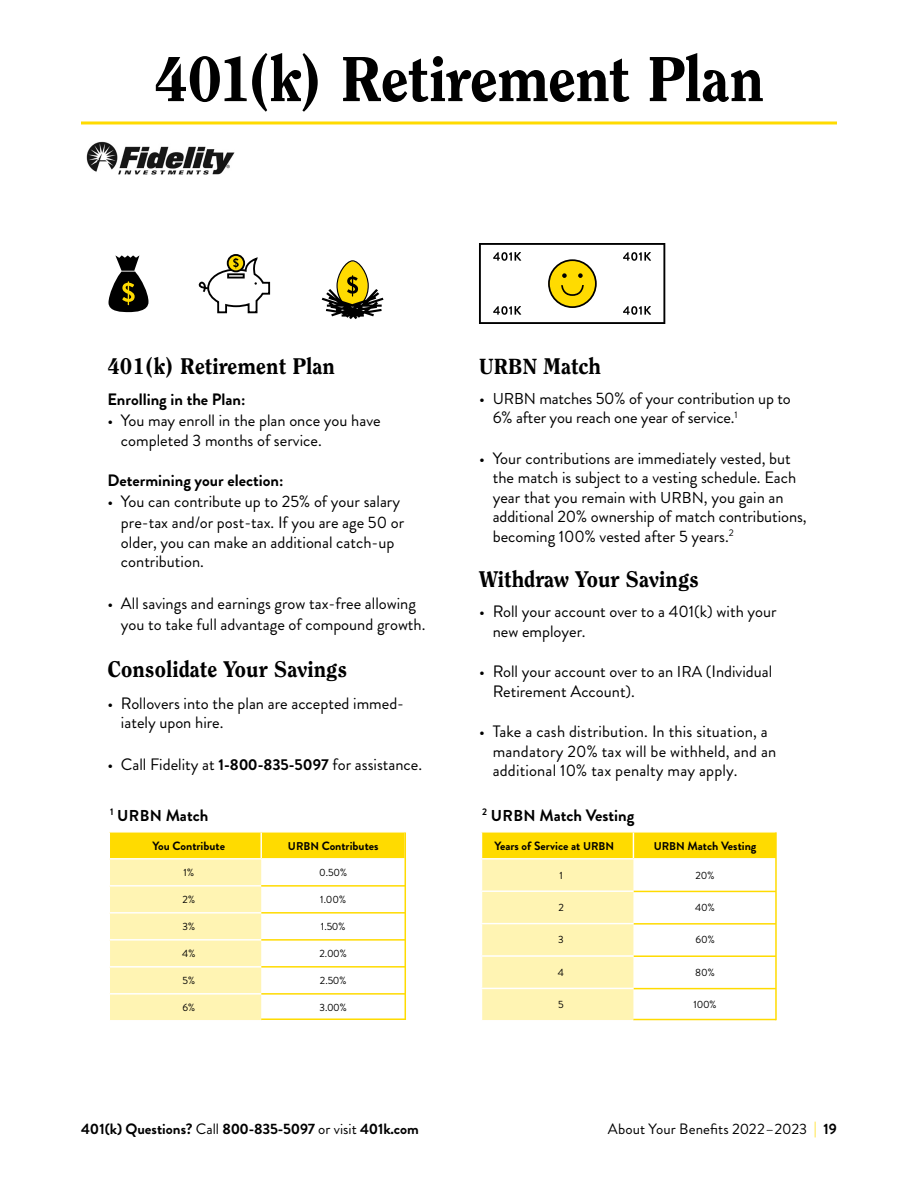
<style>
.page{position:relative;width:918px;height:1188px;background:#fff}
.page>*{position:absolute;margin:0;border:0;box-sizing:border-box;transform-origin:0 0}
.t1{font:800 63px "Clearface Std";letter-spacing:-.02em;color:#000}
.t2{font:800 22.5px "Clearface Std";color:#000}
.t3{font:16.5px/19.5px "Brandon Grotesque";color:#000}
.t4{font:700 16.5px "Brandon Grotesque";color:#000}
.t5{font:700 15px "Brandon Grotesque";letter-spacing:-.01em;color:#000}
.t6{font:15px "Brandon Grotesque";letter-spacing:.005em;color:#000}
.t7{font:700 12px "Brandon Grotesque";color:#000}
.t8{font:10.5px "Brandon Grotesque";color:#000}
.s1{font-weight:700;font-size:15.75px}
.s2{font-size:21.75px}
.s3{font-size:15.75px}
.s4{font-size:11.25px}
.s5{font-weight:400}
.s6{color:#ffdb00}
.s7{font-weight:700}
</style>
<div class="page">
<img style="left:87px;top:142px;width:147px;height:33px">
<svg style="left:109px;top:832px;width:297px;height:189px"></svg>
<hr style="left:109px;top:966px;width:152px;height:2px;background:#fff">
<hr style="left:261px;top:885px;width:144px;height:2px;background:#ffdb00">
<hr style="left:405px;top:833px;width:1px;height:187px;background:#ffdb00">
<hr style="left:261px;top:939px;width:144px;height:2px;background:#ffdb00">
<hr style="left:261px;top:912px;width:144px;height:2px;background:#ffdb00">
<hr style="left:261px;top:993px;width:144px;height:2px;background:#ffdb00">
<hr style="left:261px;top:966px;width:144px;height:2px;background:#ffdb00">
<hr style="left:261px;top:1018px;width:145px;height:2px;background:#ffdb00">
<div style="left:227px;top:254px;width:18px;height:18px;border:2px solid #000;border-radius:50%"></div>
<svg style="left:198px;top:257px;width:73px;height:57px"></svg>
<svg style="left:481px;top:832px;width:296px;height:189px"></svg>
<hr style="left:481px;top:858px;width:152px;height:2px;background:#fff">
<hr style="left:633px;top:858px;width:144px;height:2px;background:#fff">
<hr style="left:481px;top:860px;width:1px;height:30px;background:#fff">
<hr style="left:481px;top:890px;width:152px;height:2px;background:#fff">
<hr style="left:481px;top:892px;width:1px;height:31px;background:#fff">
<hr style="left:481px;top:923px;width:152px;height:1px;background:#fff">
<hr style="left:481px;top:924px;width:1px;height:31px;background:#fff">
<hr style="left:481px;top:989px;width:1px;height:31px;background:#fff">
<hr style="left:481px;top:1020px;width:152px;height:2px;background:#fff">
<hr style="left:481px;top:955px;width:152px;height:2px;background:#fff">
<hr style="left:481px;top:957px;width:1px;height:31px;background:#fff">
<hr style="left:481px;top:988px;width:152px;height:1px;background:#fff">
<hr style="left:633px;top:1019px;width:143px;height:1px;background:#ffdb00">
<hr style="left:775px;top:833px;width:2px;height:187px;background:#ffdb00">
<hr style="left:81px;top:121px;width:756px;height:3px;background:#ffdb00">
<svg style="left:322px;top:260px;width:62px;height:59px"></svg>
<svg style="left:479px;top:243px;width:186px;height:81px"></svg>
<svg style="left:109px;top:255px;width:40px;height:57px"></svg>
<h1 class="t1" style="left:153px;top:41px;width:613px">401(k) Retirement Plan</h1>
<h2 class="t2" style="left:107px;top:352px;width:229px">401(k) Retirement Plan</h2>
<p class="t4" style="left:107px;top:388px;width:140px">Enrolling in the Plan:</p>
<p class="t3" style="left:121px;top:411px;width:261px;text-indent:-13px">• You may enroll in the plan once you have completed 3 months of service.</p>
<p class="t4" style="left:107px;top:469px;width:178px">Determining your election:</p>
<p class="t3" style="left:107px;top:491px;width:298px;line-height:21px;text-align:right">• You can contribute up to 25% of your salary pre-tax and/or post-tax. If you are age 50 or</p>
<p class="t3" style="left:121px;top:533px;width:275px">older, you can make an additional catch-up contribution.</p>
<p class="t3" style="left:121px;top:593px;width:306px;line-height:21px;text-indent:-13px">• All savings and earnings grow tax-free allowing you to take full advantage of compound growth.</p>
<h2 class="t2" style="left:107px;top:655px;width:242px">Consolidate Your Savings</h2>
<p class="t3" style="left:121px;top:693px;width:285px;text-indent:-13px">• Rollovers into the plan are accepted immed&shy;iately upon hire.</p>
<p class="t3" style="left:107px;top:755px;width:316px">• Call Fidelity at <span class="s1">1-800-835-5097</span> for assistance.</p>
<h2 class="t2" style="left:479px;top:352px;width:123px"><span class="s2">URBN</span> Match</h2>
<p class="t3" style="left:493px;top:389px;width:300px;text-indent:-14px">• <span class="s3">URBN</span> matches 50% of your contribution up to<br>6% after you reach one year of service.<sup>1</sup></p>
<p class="t3" style="left:493px;top:449px;width:316px;text-indent:-13px">• Your contributions are immediately vested, but the match is subject to a vesting schedule. Each year that you remain with <span class="s3">URBN</span>, you gain an additional 20% ownership of match contributions, becoming 100% vested after 5 years.<sup>2</sup></p>
<h2 class="t2" style="left:479px;top:565px;width:222px">Withdraw Your Savings</h2>
<p class="t3" style="left:493px;top:602px;width:285px;text-indent:-13px">• Roll your account over to a 401(k) with your new employer.</p>
<p class="t3" style="left:493px;top:662px;width:281px;text-indent:-13px">• Roll your account over to an <span class="s3">IRA</span> (Individual<br>Retirement Account).</p>
<p class="t3" style="left:493px;top:722px;width:285px;text-indent:-13px">• Take a cash distribution. In this situation, a mandatory 20% tax will be withheld, and an additional 10% tax penalty may apply.</p>
<p class="t4" style="left:110px;top:803px;width:100px"><sup>1</sup> <span class="s3">URBN</span> Match</p>
<p class="t4" style="left:482px;top:803px;width:154px"><sup>2</sup> <span class="s3">URBN</span> Match Vesting</p>
<p class="t7" style="left:494px;top:837px;width:121px">Years of Service at <span class="s4">URBN</span></p>
<p class="t7" style="left:654px;top:837px;width:104px"><span class="s4">URBN</span> Match Vesting</p>
<p class="t8" style="left:559px;top:868px;width:5px">1</p>
<p class="t8" style="left:696px;top:868px;width:21px">20%</p>
<p class="t8" style="left:558px;top:900px;width:7px">2</p>
<p class="t8" style="left:695px;top:900px;width:21px">40%</p>
<p class="t8" style="left:558px;top:933px;width:7px">3</p>
<p class="t8" style="left:695px;top:933px;width:21px">60%</p>
<p class="t8" style="left:558px;top:965px;width:8px">4</p>
<p class="t8" style="left:695px;top:965px;width:21px">80%</p>
<p class="t8" style="left:558px;top:997px;width:7px">5</p>
<p class="t8" style="left:694px;top:997px;width:25px">100%</p>
<p class="t7" style="left:153px;top:837px;width:74px">You Contribute</p>
<p class="t7" style="left:288px;top:837px;width:92px"><span class="s4">URBN</span> Contributes</p>
<p class="t8" style="left:184px;top:865px;width:12px">1%</p>
<p class="t8" style="left:319px;top:865px;width:30px">0.50%</p>
<p class="t8" style="left:183px;top:892px;width:14px">2%</p>
<p class="t8" style="left:320px;top:892px;width:27px">1.00%</p>
<p class="t8" style="left:183px;top:919px;width:14px">3%</p>
<p class="t8" style="left:321px;top:919px;width:26px">1.50%</p>
<p class="t8" style="left:182px;top:946px;width:15px">4%</p>
<p class="t8" style="left:320px;top:946px;width:29px">2.00%</p>
<p class="t8" style="left:183px;top:973px;width:14px">5%</p>
<p class="t8" style="left:320px;top:973px;width:28px">2.50%</p>
<p class="t8" style="left:182px;top:1000px;width:14px">6%</p>
<p class="t8" style="left:319px;top:1000px;width:29px">3.00%</p>
<p class="t5" style="left:81px;top:1118px;width:339px">401(k) Questions? <span class="s5">Call</span> 800-835-5097 <span class="s5">or visit</span> 401k.com</p>
<p class="t6" style="left:608px;top:1119px;width:231px">About Your Benefits 2022–2023 <span class="s6">|</span> <span class="s7">19</span></p>
</div>
